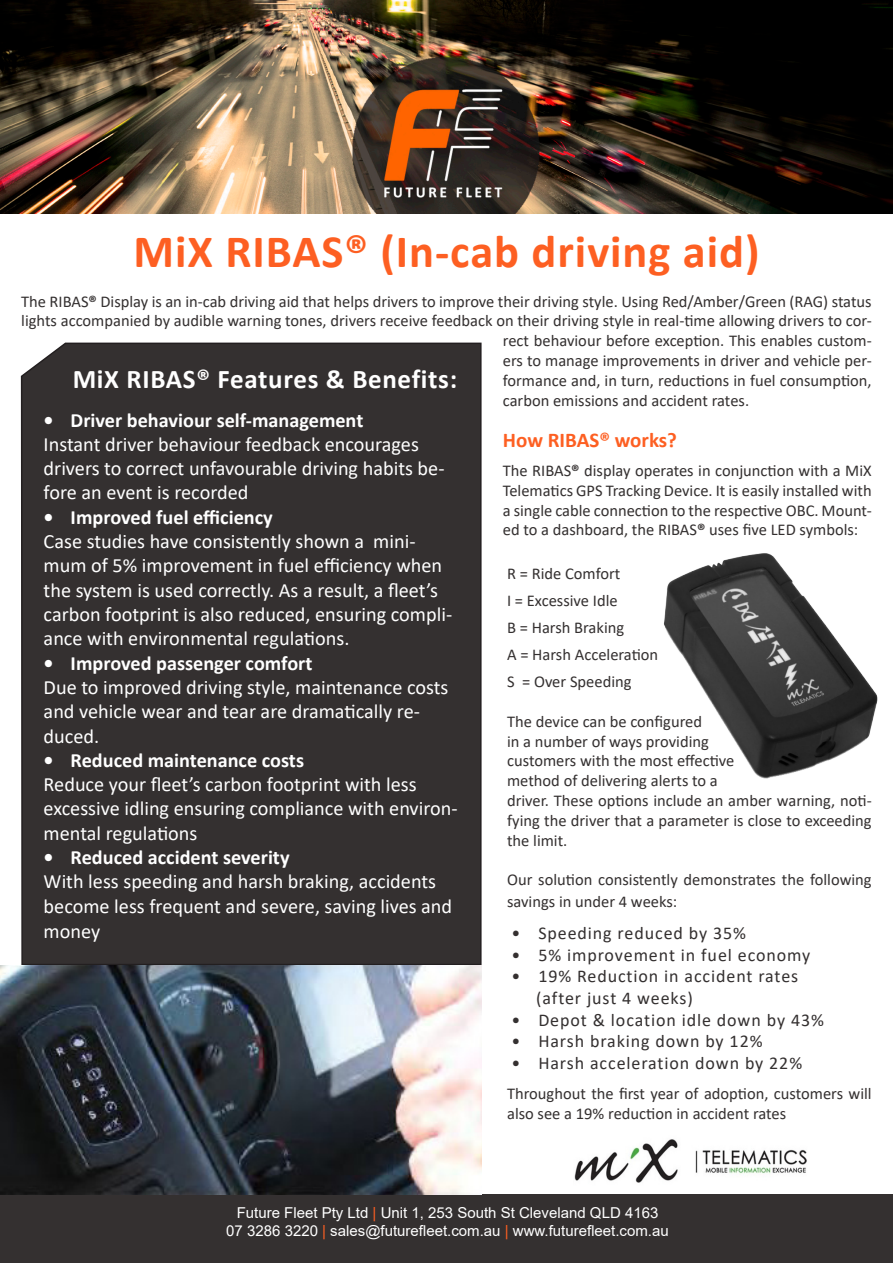
<style>
.page{position:relative;width:893px;height:1263px;background:#fff}
.page>*{position:absolute;margin:0;border:0;box-sizing:border-box;transform-origin:0 0}
.t1{font:700 46.5px "Calibri";letter-spacing:.02em;color:#fd5f22}
.t2{font:700 27px "Calibri";letter-spacing:.025em;color:#fff}
.t3{font:700 21px "Calibri";color:#fd5f22}
.t4{font:20.25px/24.3px "Calibri";color:#fff}
.t5{font:700 20.25px "Calibri";color:#fff}
.t6{font:18px "Calibri";letter-spacing:.05em;color:#343030}
.t7{font:16.5px/19.8px "Calibri";color:#343030;text-align:justify}
.t8{font:15px "Arial";color:#fff}
.s1{font-weight:700}
.s2{color:#fd5f22}
</style>
<div class="page">
<div style="left:20px;top:342px;width:462px;height:623px;background:#343030"></div>
<div style="left:0;top:1195px;width:893px;height:68px;background:#343030"></div>
<img style="left:0;top:965px;width:482px;height:230px">
<img style="left:664px;top:553px;width:214px;height:226px">
<img style="left:0;top:0;width:893px;height:214px">
<img style="left:574px;top:1139px;width:233px;height:44px">
<p class="t1" style="left:134px;top:219px;width:628px">MiX RIBAS® (In-cab driving aid)</p>
<p class="t7" style="left:21px;top:291px;width:852px">The RIBAS<span class="s1">®</span> Display is an in-cab driving aid that helps drivers to improve their driving style. Using Red/Amber/Green (RAG) status</p>
<p class="t7" style="left:21px;top:311px;width:852px">lights accompanied by audible warning tones, drivers receive feedback on their driving style in real-time allowing drivers to cor-</p>
<p class="t7" style="left:503px;top:330px;width:370px">rect behaviour before exception. This enables custom-</p>
<p class="t7" style="left:503px;top:350px;width:370px">ers to manage improvements in driver and vehicle per-</p>
<p class="t7" style="left:503px;top:370px;width:370px">formance and, in turn, reductions in fuel consumption,</p>
<p class="t7" style="left:503px;top:390px;width:248px">carbon emissions and accident rates.</p>
<p class="t3" style="left:503px;top:425px;width:176px">How RIBAS® works?</p>
<p class="t7" style="left:503px;top:460px;width:370px">The RIBAS<span class="s1">®</span> display operates in conjunction with a MiX Telematics GPS Tracking Device. It is easily installed with a single cable connection to the respective OBC. Mount&shy;ed to a dashboard, the RIBAS<span class="s1">®</span> uses five LED symbols:</p>
<p class="t2" style="left:73px;top:360px;width:386px">MiX RIBAS® Features &amp; Benefits:</p>
<p class="t5" style="left:44px;top:405px;width:321px">• Driver behaviour self-management</p>
<p class="t4" style="left:44px;top:431px;width:402px">Instant driver behaviour feedback encourages drivers to correct unfavourable driving habits be&shy;fore an event is recorded</p>
<p class="t5" style="left:44px;top:503px;width:231px">• Improved fuel efficiency</p>
<p class="t4" style="left:44px;top:529px;width:410px">Case studies have consistently shown a mini&shy;mum of 5% improvement in fuel efficiency when the system is used correctly. As a result, a fleet’s carbon footprint is also reduced, ensuring compli&shy;ance with environmental regulations.</p>
<p class="t5" style="left:44px;top:648px;width:270px">• Improved passenger comfort</p>
<p class="t4" style="left:44px;top:674px;width:406px">Due to improved driving style, maintenance costs and vehicle wear and tear are dramatically re&shy;duced.</p>
<p class="t5" style="left:44px;top:746px;width:262px">• Reduced maintenance costs</p>
<p class="t4" style="left:44px;top:772px;width:415px">Reduce your fleet’s carbon footprint with less excessive idling ensuring compliance with environ&shy;mental regulations</p>
<p class="t5" style="left:44px;top:843px;width:247px">• Reduced accident severity</p>
<p class="t4" style="left:44px;top:869px;width:410px;line-height:24.8px">With less speeding and harsh braking, accidents become less frequent and severe, saving lives and money</p>
<p class="t7" style="left:507px;top:563px;width:115px">R = Ride Comfort</p>
<p class="t7" style="left:507px;top:590px;width:112px">I = Excessive Idle</p>
<p class="t7" style="left:507px;top:617px;width:119px">B = Harsh Braking</p>
<p class="t7" style="left:507px;top:644px;width:153px">A = Harsh Acceleration</p>
<p class="t7" style="left:507px;top:671px;width:126px">S = Over Speeding</p>
<p class="t7" style="left:507px;top:711px;width:197px">The device can be configured</p>
<p class="t7" style="left:507px;top:731px;width:203px">in a number of ways providing</p>
<p class="t7" style="left:507px;top:751px;width:229px">customers with the most effective</p>
<p class="t7" style="left:507px;top:770px;width:212px">method of delivering alerts to a</p>
<p class="t7" style="left:507px;top:790px;width:366px">driver. These options include an amber warning, noti&shy;fying the driver that a parameter is close to exceeding the limit.</p>
<p class="t7" style="left:507px;top:868px;width:366px;line-height:21.6px">Our solution consistently demonstrates the following savings in under 4 weeks:</p>
<p class="t6" style="left:511px;top:921px;width:236px">• Speeding reduced by 35%</p>
<p class="t6" style="left:511px;top:942px;width:300px">• 5% improvement in fuel economy</p>
<p class="t6" style="left:511px;top:964px;width:288px">• 19% Reduction in accident rates</p>
<p class="t6" style="left:536px;top:985px;width:158px">(after just 4 weeks)</p>
<p class="t6" style="left:511px;top:1007px;width:314px">• Depot &amp; location idle down by 43%</p>
<p class="t6" style="left:511px;top:1029px;width:253px">• Harsh braking down by 12%</p>
<p class="t6" style="left:511px;top:1050px;width:292px">• Harsh acceleration down by 22%</p>
<p class="t7" style="left:507px;top:1084px;width:366px">Throughout the first year of adoption, customers will also see a 19% reduction in accident rates</p>
<p class="t8" style="left:237px;top:1203px;width:423px">Future Fleet Pty Ltd <span class="s2">|</span> Unit 1, 253 South St Cleveland QLD 4163</p>
<p class="t8" style="left:226px;top:1221px;width:444px">07 3286 3220 <span class="s2">|</span> sales@futurefleet.com.au <span class="s2">|</span> www.futurefleet.com.au</p>
</div>
